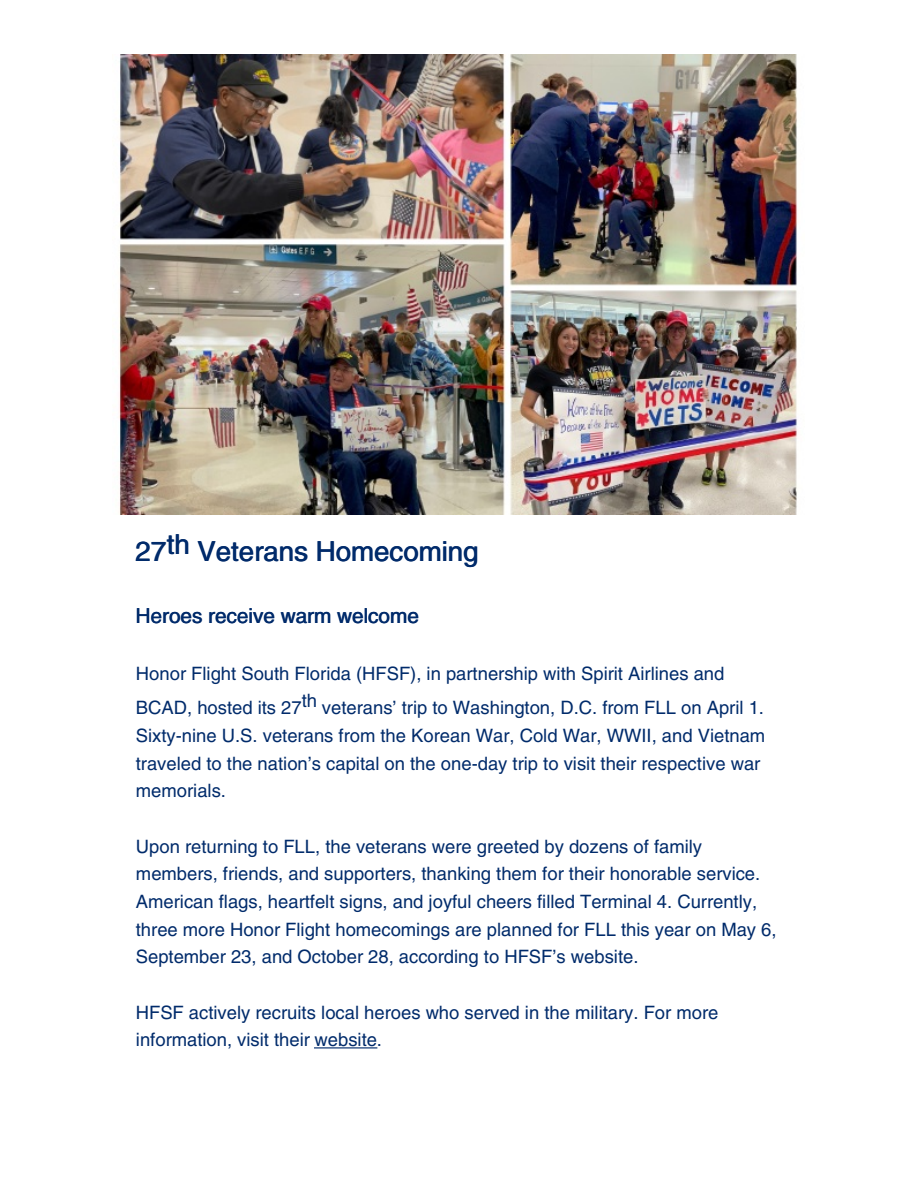
<style>
.page{position:relative;width:918px;height:1188px;background:#fff}
.page>*{position:absolute;margin:0;border:0;box-sizing:border-box;transform-origin:0 0}
.t1{font:27.6px "Helvetica";color:#012b6b}
.t2{font:20.7px "Helvetica";color:#012b6b}
.t3{font:18.45px/27.6px "Helvetica";color:#012b6b}
</style>
<div class="page">
<hr style="left:315px;top:1047px;width:62px;height:1px;background:#012b6b">
<img style="left:119px;top:54px;width:678px;height:461px">
<p class="t1" style="left:136px;top:540px;width:344px">27th Veterans Homecoming</p>
<p class="t2" style="left:135px;top:607px;width:285px">Heroes receive warm welcome</p>
<p class="t3" style="left:136px;top:661px;width:590px">Honor Flight South Florida (HFSF), in partnership with Spirit Airlines and</p>
<p class="t3" style="left:136px;top:695px;width:631px">BCAD, hosted its 27th veterans’ trip to Washington, D.C. from FLL on April 1.<br>Sixty-nine U.S. veterans from the Korean War, Cold War, WWII, and Vietnam traveled to the nation’s capital on the one-day trip to visit their respective war memorials.</p>
<p class="t3" style="left:136px;top:834px;width:642px">Upon returning to FLL, the veterans were greeted by dozens of family members, friends, and supporters, thanking them for their honorable service.<br>American flags, heartfelt signs, and joyful cheers filled Terminal 4. Currently, three more Honor Flight homecomings are planned for FLL this year on May 6, September 23, and October 28, according to HFSF’s website.</p>
<p class="t3" style="left:136px;top:1000px;width:584px">HFSF actively recruits local heroes who served in the military. For more information, visit their website.</p>
</div>
